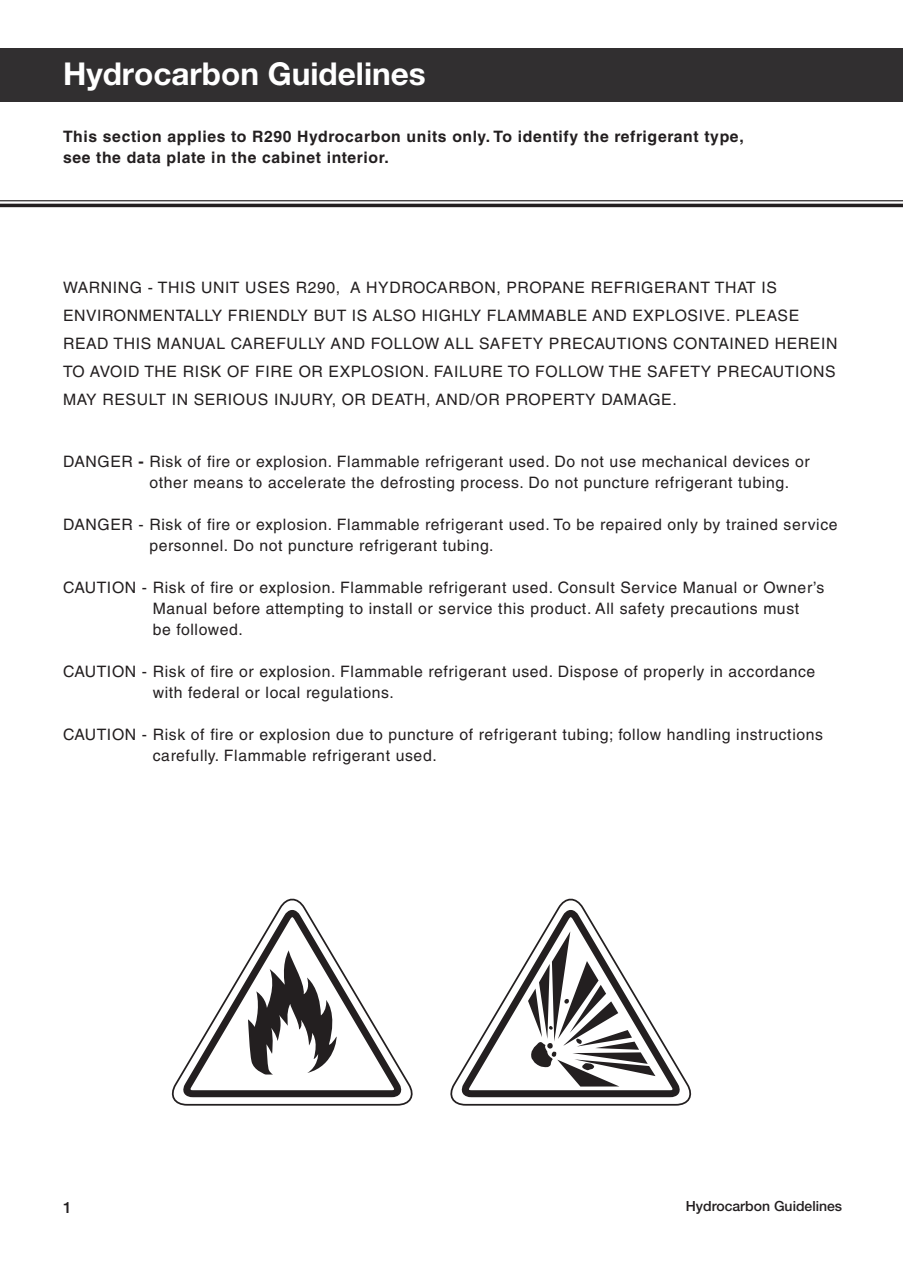
<style>
.page{position:relative;width:903px;height:1275px;background:#fff}
.page>*{position:absolute;margin:0;border:0;box-sizing:border-box;transform-origin:0 0}
.TOC_Chapter_Heading{font:700 31.5px "Helvetica Neue LT Pro";color:#fff}
.Body_Text{font:15.75px/21px "Helvetica LT Std";letter-spacing:.04em;color:#231f20}
.Body_Text_Ld_16pt{font:15.75px/28px "Helvetica LT Std";letter-spacing:.04em;color:#231f20}
.Category_Intro{font:700 15.75px/21px "Helvetica LT Std";letter-spacing:.04em;color:#231f20}
.t1{font:500 15.58px "Helvetica Neue LT Pro";color:#231f20}
.t2{font:500 14px "Helvetica Neue LT Pro";color:#231f20}
.s1{font-weight:700}
</style>
<div class="page">
<div style="left:0;top:48px;width:903px;height:54px;background:#312f30"></div>
<hr style="left:0;top:200px;width:903px;height:1px;background:#231f20">
<hr style="left:0;top:204px;width:903px;height:3px;background:#231f20">
<svg style="left:450px;top:898px;width:242px;height:208px"></svg>
<svg style="left:456px;top:906px;width:230px;height:196px"></svg>
<svg style="left:171px;top:898px;width:242px;height:208px"></svg>
<svg style="left:177px;top:906px;width:231px;height:196px"></svg>
<p class="TOC_Chapter_Heading" style="left:63px;top:55px;width:364px">Hydrocarbon Guidelines</p>
<p class="Category_Intro" style="left:63px;top:125px;width:682px">This section applies to R290 Hydrocarbon units only. To identify the refrigerant type, see the data plate in the cabinet interior.</p>
<p class="Body_Text_Ld_16pt" style="left:63px;top:273px;width:776px">WARNING - THIS UNIT USES R290, A HYDROCARBON, PROPANE REFRIGERANT THAT IS ENVIRONMENTALLY FRIENDLY BUT IS ALSO HIGHLY FLAMMABLE AND EXPLOSIVE. PLEASE READ THIS MANUAL CAREFULLY AND FOLLOW ALL SAFETY PRECAUTIONS CONTAINED HEREIN TO AVOID THE RISK OF FIRE OR EXPLOSION. FAILURE TO FOLLOW THE SAFETY PRECAUTIONS MAY RESULT IN SERIOUS INJURY, OR DEATH, AND/OR PROPERTY DAMAGE.</p>
<p class="Body_Text" style="left:149px;top:451px;width:662px;text-indent:-86px">DANGER <span class="s1">-</span> Risk of fire or explosion. Flammable refrigerant used. Do not use mechanical devices or other means to accelerate the defrosting process. Do not puncture refrigerant tubing.</p>
<p class="Body_Text" style="left:149px;top:514px;width:690px;text-indent:-86px">DANGER - Risk of fire or explosion. Flammable refrigerant used. To be repaired only by trained service personnel. Do not puncture refrigerant tubing.</p>
<p class="Body_Text" style="left:153px;top:577px;width:673px;text-indent:-90px">CAUTION - Risk of fire or explosion. Flammable refrigerant used. Consult Service Manual or Owner’s<br>Manual before attempting to install or service this product. All safety precautions must<br>be followed.</p>
<p class="Body_Text" style="left:153px;top:661px;width:664px;text-indent:-90px">CAUTION - Risk of fire or explosion. Flammable refrigerant used. Dispose of properly in accordance with federal or local regulations.</p>
<p class="Body_Text" style="left:153px;top:724px;width:672px;text-indent:-90px">CAUTION - Risk of fire or explosion due to puncture of refrigerant tubing; follow handling instructions carefully. Flammable refrigerant used.</p>
<p class="t1" style="left:63px;top:1198px;width:10px">1</p>
<p class="t2" style="left:686px;top:1198px;width:158px">Hydrocarbon Guidelines</p>
</div>
